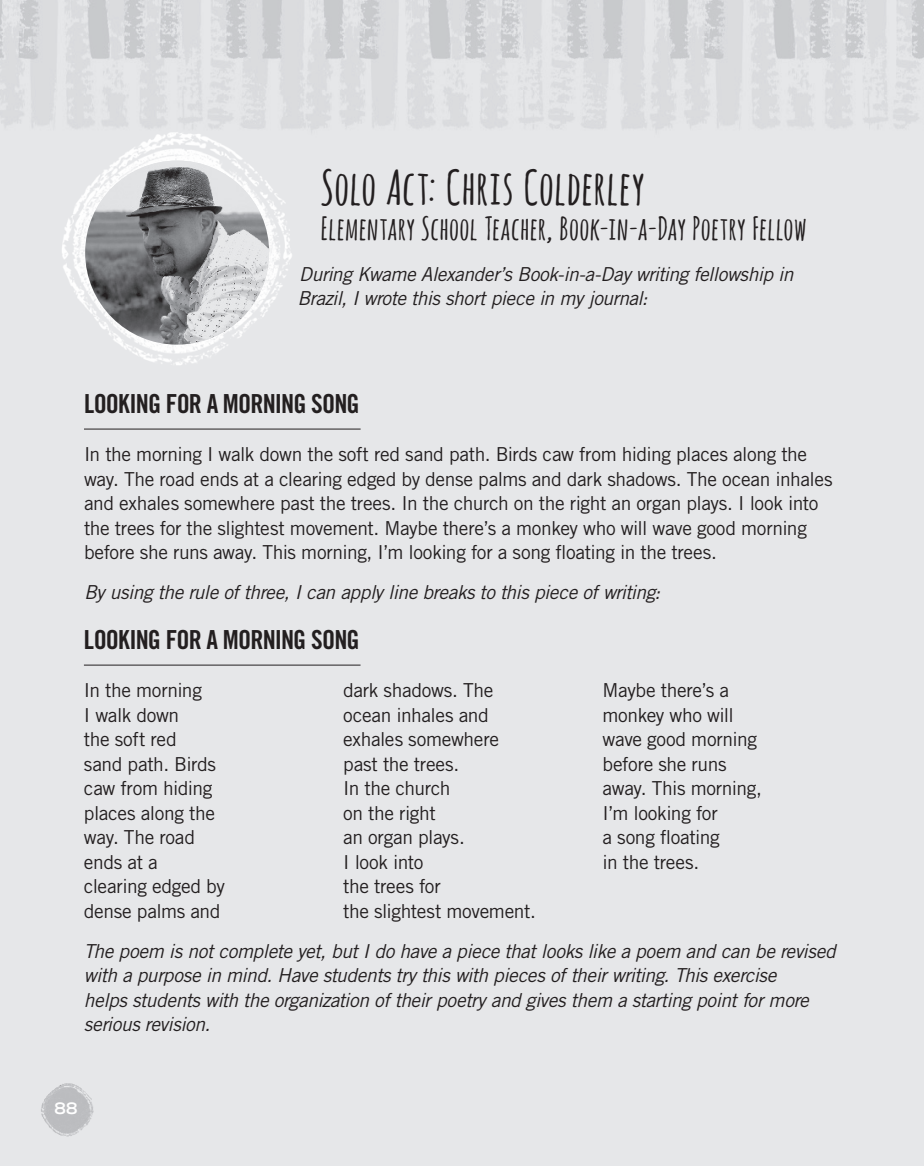
<style>
.page{position:relative;width:924px;height:1166px;background:#e6e7e9}
.page>*{position:absolute;margin:0;border:0;box-sizing:border-box;transform-origin:0 0}
.Solo_Act_-_Title{font:700 47.25px "Amatic SC";color:#231f20}
.Solo_Act_-_Subtitle{font:700 31.5px "Amatic SC";color:#231f20}
.Poetry_-_Title{font:26.25px "Trade Gothic LT Std Bd Cn 20";letter-spacing:-.035em;color:#231f20}
.Poetry_-_Stanzas{font:19.25px/24.5px "Trade Gothic LT Std";letter-spacing:-.02em;color:#231f20}
.Body{font:italic 19.25px/24.5px "Trade Gothic LT Std";letter-spacing:-.025em;color:#231f20}
.t1{font:700 expanded 15.75px "Trade Gothic LT Std";color:#fff}
</style>
<div class="page">
<img style="left:0;top:0;width:924px;height:130px">
<hr style="left:84px;top:664px;width:277px;height:1px;background:#231f20">
<hr style="left:84px;top:428px;width:277px;height:1px;background:#231f20">
<img style="left:41px;top:126px;width:268px;height:239px">
<img style="left:85px;top:161px;width:184px;height:183px;border-radius:92px">
<img style="left:41px;top:1083px;width:53px;height:54px">
<p class="Solo_Act_-_Title" style="left:320px;top:154px;width:328px">Solo Act: Chris Colderley</p>
<p class="Solo_Act_-_Subtitle" style="left:320px;top:206px;width:489px">Elementary School Teacher, Book-in-a-Day Poetry Fellow</p>
<p class="Body" style="left:297px;top:262px;width:498px">During Kwame Alexander’s Book-in-a-Day writing fellowship in<br>Brazil, I wrote this short piece in my journal:</p>
<p class="Poetry_-_Title" style="left:84px;top:387px;width:277px">LOOKING FOR A MORNING SONG</p>
<p class="Poetry_-_Stanzas" style="left:84px;top:441px;width:750px">In the morning I walk down the soft red sand path. Birds caw from hiding places along the way. The road ends at a clearing edged by dense palms and dark shadows. The ocean inhales and exhales somewhere past the trees. In the church on the right an organ plays. I look into the trees for the slightest movement. Maybe there’s a monkey who will wave good morning before she runs away. This morning, I’m looking for a song floating in the trees.</p>
<p class="Body" style="left:84px;top:580px;width:578px">By using the rule of three, I can apply line breaks to this piece of writing:</p>
<p class="Poetry_-_Title" style="left:84px;top:623px;width:277px">LOOKING FOR A MORNING SONG</p>
<p class="Poetry_-_Stanzas" style="left:84px;top:677px;width:143px">In the morning<br>I walk down<br>the soft red<br>sand path. Birds caw from hiding places along the way. The road ends at a clearing edged by dense palms and</p>
<p class="Poetry_-_Stanzas" style="left:343px;top:677px;width:194px">dark shadows. The ocean inhales and exhales somewhere past the trees.<br>In the church<br>on the right<br>an organ plays.<br>I look into<br>the trees for<br>the slightest movement.</p>
<p class="Poetry_-_Stanzas" style="left:603px;top:677px;width:161px">Maybe there’s a monkey who will wave good morning before she runs away. This morning,<br>I’m looking for<br>a song floating<br>in the trees.</p>
<p class="Body" style="left:84px;top:939px;width:753px">The poem is not complete yet, but I do have a piece that looks like a poem and can be revised with a purpose in mind. Have students try this with pieces of their writing. This exercise<br>helps students with the organization of their poetry and gives them a starting point for more serious revision.</p>
<p class="t1" style="left:54px;top:1098px;width:25px">88</p>
</div>
